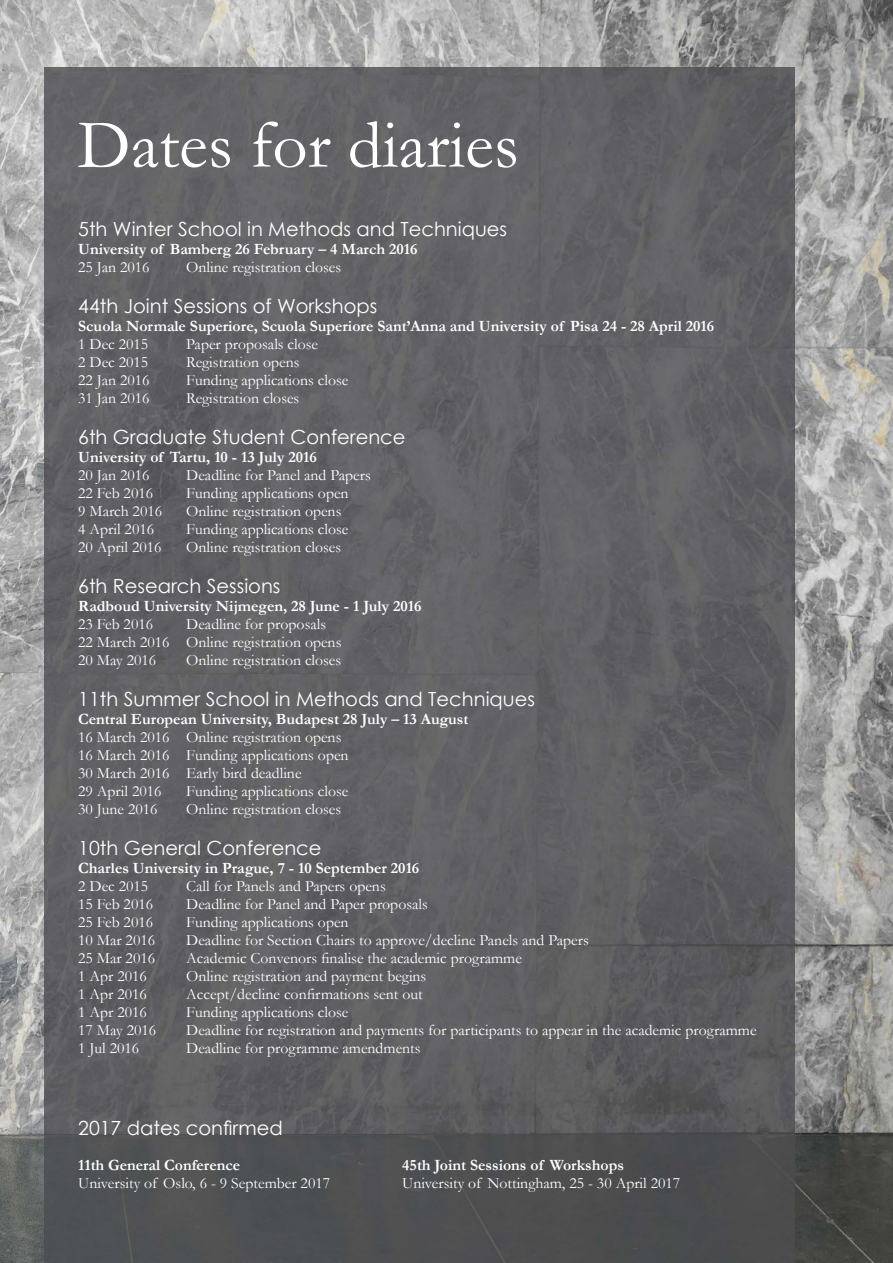
<style>
.page{position:relative;width:893px;height:1263px;background:#fff}
.page>*{position:absolute;margin:0;border:0;box-sizing:border-box;transform-origin:0 0}
.t1{font:69px "Garamond";color:#fff}
.t2{font:19.5px "Century Gothic";color:#fff}
.t3{font:15.75px/18px "Garamond";color:#fff}
.t4{font:700 15.75px "Garamond";color:#fff}
</style>
<div class="page">
<img style="left:0;top:0;width:893px;height:1263px">
<img style="left:45px;top:68px;width:750px;height:1195px">
<h1 class="t1" style="left:78px;top:99px;width:443px">Dates for diaries</h1>
<p class="t2" style="left:78px;top:215px;width:430px">5th Winter School in Methods and Techniques</p>
<p class="t4" style="left:78px;top:238px;width:341px">University of Bamberg 26 February – 4 March 2016</p>
<p class="t3" style="left:78px;top:257px;width:73px">25 Jan 2016</p>
<p class="t3" style="left:186px;top:257px;width:157px">Online registration closes</p>
<p class="t2" style="left:78px;top:292px;width:301px">44th Joint Sessions of Workshops</p>
<p class="t4" style="left:78px;top:315px;width:637px">Scuola Normale Superiore, Scuola Superiore Sant’Anna and University of Pisa 24 - 28 April 2016</p>
<p class="t3" style="left:78px;top:334px;width:72px">1 Dec 2015</p>
<p class="t3" style="left:186px;top:334px;width:133px">Paper proposals close</p>
<p class="t3" style="left:78px;top:352px;width:72px">2 Dec 2015</p>
<p class="t3" style="left:186px;top:352px;width:115px">Registration opens</p>
<p class="t3" style="left:78px;top:370px;width:73px">22 Jan 2016</p>
<p class="t3" style="left:186px;top:370px;width:164px">Funding applications close</p>
<p class="t3" style="left:78px;top:388px;width:73px">31 Jan 2016</p>
<p class="t3" style="left:186px;top:388px;width:115px">Registration closes</p>
<p class="t2" style="left:78px;top:423px;width:329px">6th Graduate Student Conference</p>
<p class="t4" style="left:78px;top:446px;width:240px">University of Tartu, 10 - 13 July 2016</p>
<p class="t3" style="left:78px;top:465px;width:73px">20 Jan 2016</p>
<p class="t3" style="left:186px;top:465px;width:186px">Deadline for Panel and Papers</p>
<p class="t3" style="left:78px;top:483px;width:76px">22 Feb 2016</p>
<p class="t3" style="left:186px;top:483px;width:164px">Funding applications open</p>
<p class="t3" style="left:78px;top:501px;width:85px">9 March 2016</p>
<p class="t3" style="left:186px;top:501px;width:157px">Online registration opens</p>
<p class="t3" style="left:78px;top:519px;width:77px">4 April 2016</p>
<p class="t3" style="left:186px;top:519px;width:164px">Funding applications close</p>
<p class="t3" style="left:78px;top:537px;width:85px">20 April 2016</p>
<p class="t3" style="left:186px;top:537px;width:157px">Online registration closes</p>
<p class="t2" style="left:78px;top:572px;width:204px">6th Research Sessions</p>
<p class="t4" style="left:78px;top:595px;width:345px">Radboud University Nijmegen, 28 June - 1 July 2016</p>
<p class="t3" style="left:78px;top:614px;width:76px">23 Feb 2016</p>
<p class="t3" style="left:78px;top:614px;width:265px;text-indent:108px">Deadline for proposals<br>22 March 2016 Online registration opens<br>20 May 2016</p>
<p class="t3" style="left:186px;top:650px;width:157px">Online registration closes</p>
<p class="t2" style="left:78px;top:685px;width:458px">11th Summer School in Methods and Techniques</p>
<p class="t4" style="left:78px;top:708px;width:392px">Central European University, Budapest 28 July – 13 August</p>
<p class="t3" style="left:78px;top:727px;width:272px">16 March 2016 Online registration opens<br>16 March 2016 Funding applications open<br>30 March 2016 Early bird deadline<br>29 April 2016</p>
<p class="t3" style="left:186px;top:781px;width:164px">Funding applications close</p>
<p class="t3" style="left:78px;top:799px;width:81px">30 June 2016</p>
<p class="t3" style="left:186px;top:799px;width:157px">Online registration closes</p>
<p class="t2" style="left:78px;top:834px;width:245px">10th General Conference</p>
<p class="t4" style="left:78px;top:857px;width:343px">Charles University in Prague, 7 - 10 September 2016</p>
<p class="t3" style="left:78px;top:876px;width:72px">2 Dec 2015</p>
<p class="t3" style="left:186px;top:876px;width:201px">Call for Panels and Papers opens</p>
<p class="t3" style="left:78px;top:894px;width:76px">15 Feb 2016</p>
<p class="t3" style="left:186px;top:894px;width:243px">Deadline for Panel and Paper proposals</p>
<p class="t3" style="left:78px;top:912px;width:76px">25 Feb 2016</p>
<p class="t3" style="left:186px;top:912px;width:164px">Funding applications open</p>
<p class="t3" style="left:78px;top:930px;width:78px">10 Mar 2016</p>
<p class="t3" style="left:186px;top:930px;width:404px">Deadline for Section Chairs to approve/decline Panels and Papers</p>
<p class="t3" style="left:78px;top:948px;width:78px">25 Mar 2016</p>
<p class="t3" style="left:186px;top:948px;width:337px">Academic Convenors finalise the academic programme</p>
<p class="t3" style="left:78px;top:966px;width:70px">1 Apr 2016</p>
<p class="t3" style="left:186px;top:966px;width:242px">Online registration and payment begins</p>
<p class="t3" style="left:78px;top:984px;width:70px">1 Apr 2016</p>
<p class="t3" style="left:186px;top:984px;width:238px">Accept/decline confirmations sent out</p>
<p class="t3" style="left:78px;top:1002px;width:70px">1 Apr 2016</p>
<p class="t3" style="left:186px;top:1002px;width:164px">Funding applications close</p>
<p class="t3" style="left:78px;top:1020px;width:80px">17 May 2016</p>
<p class="t3" style="left:186px;top:1020px;width:572px">Deadline for registration and payments for participants to appear in the academic programme</p>
<p class="t3" style="left:78px;top:1038px;width:62px">1 Jul 2016</p>
<p class="t3" style="left:186px;top:1038px;width:236px">Deadline for programme amendments</p>
<p class="t2" style="left:78px;top:1114px;width:206px">2017 dates confirmed</p>
<p class="t4" style="left:78px;top:1154px;width:164px">11th General Conference</p>
<p class="t4" style="left:402px;top:1154px;width:223px">45th Joint Sessions of Workshops</p>
<p class="t3" style="left:78px;top:1174px;width:253px">University of Oslo, 6 - 9 September 2017</p>
<p class="t3" style="left:402px;top:1174px;width:280px">University of Nottingham, 25 - 30 April 2017</p>
</div>
